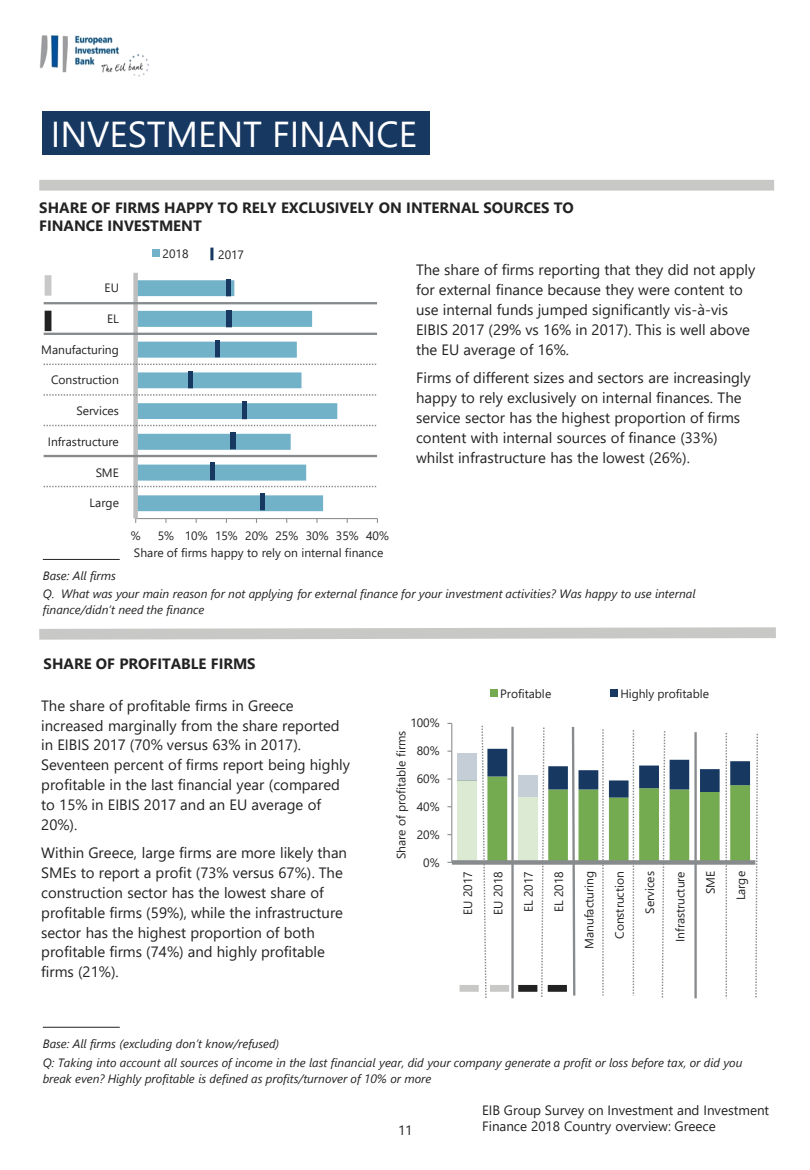
<style>
.page{position:relative;width:810px;height:1170px;background:#fff}
.page>*{position:absolute;margin:0;border:0;box-sizing:border-box;transform-origin:0 0}
.t1{font:36px "Segoe UI";color:#fff}
.t2{font:15px/19.8px "Segoe UI";color:#222223}
.t3{font:700 15px/18px "Segoe UI";color:#222223}
.t4{font:13.5px/15.3px "Segoe UI";color:#222223}
.t5{font:12.15px "Segoe UI";letter-spacing:-.005em;color:#222223}
.t6{font:italic 12px/15.9px "Segoe UI";letter-spacing:-.005em;color:#222223}
.t7{font:12px "Segoe UI";color:#222223}
</style>
<div class="page">
<img style="left:39px;top:35px;width:110px;height:42px">
<div style="left:39px;top:180px;width:735px;height:11px;background:#c8c9c7"></div>
<svg style="left:39px;top:627px;width:737px;height:13px;background:#d1d2d0"></svg>
<hr style="left:43px;top:1027px;width:77px;height:1px;background:#222223">
<div style="left:42px;top:111px;width:387px;height:44px;background:#173861"></div>
<hr style="left:43px;top:559px;width:77px;height:1px;background:#222223">
<div style="left:457px;top:780px;width:20px;height:82px;background:#dcead3"></div>
<div style="left:457px;top:753px;width:20px;height:27px;background:#c5cdd7"></div>
<hr style="left:451px;top:723px;width:1px;height:139px;background:#888b8d">
<div style="left:452px;top:860px;width:303px;height:5px;background:#888b8d"></div>
<div style="left:490px;top:690px;width:7px;height:7px;background:#74aa50"></div>
<div style="left:610px;top:690px;width:7px;height:7px;background:#173861"></div>
<svg style="left:481px;top:725px;width:277px;height:274px"></svg>
<div style="left:548px;top:985px;width:19px;height:7px;background:#222223"></div>
<div style="left:518px;top:985px;width:19px;height:7px;background:#222223"></div>
<div style="left:490px;top:985px;width:19px;height:7px;background:#c8c9c7"></div>
<div style="left:460px;top:985px;width:19px;height:7px;background:#c8c9c7"></div>
<svg style="left:138px;top:280px;width:199px;height:231px"></svg>
<hr style="left:136px;top:518px;width:241px;height:1px;background:#8f8f92">
<div style="left:133px;top:273px;width:5px;height:246px;background:#bfbfbf"></div>
<div style="left:152px;top:250px;width:8px;height:7px;background:#71b2c9"></div>
<img style="left:260px;top:493px;width:5px;height:19px">
<img style="left:210px;top:463px;width:4px;height:19px">
<img style="left:231px;top:432px;width:4px;height:20px">
<img style="left:242px;top:402px;width:4px;height:19px">
<img style="left:188px;top:371px;width:5px;height:20px">
<img style="left:215px;top:341px;width:4px;height:19px">
<img style="left:227px;top:310px;width:4px;height:20px">
<img style="left:226px;top:279px;width:4px;height:20px">
<hr style="left:44px;top:302px;width:333px;height:2px;background:#888b8d">
<hr style="left:44px;top:333px;width:333px;height:2px;background:#888b8d">
<svg style="left:44px;top:364px;width:333px;height:1px"></svg>
<svg style="left:44px;top:394px;width:333px;height:2px"></svg>
<svg style="left:44px;top:425px;width:333px;height:1px"></svg>
<hr style="left:44px;top:455px;width:333px;height:2px;background:#888b8d">
<svg style="left:44px;top:486px;width:333px;height:1px"></svg>
<svg style="left:210px;top:248px;width:3px;height:12px"></svg>
<div style="left:45px;top:311px;width:6px;height:20px;background:#222223"></div>
<div style="left:45px;top:275px;width:6px;height:21px;background:#c8c9c7"></div>
<p class="t1" style="left:51px;top:108px;width:368px">INVESTMENT FINANCE</p>
<p class="t3" style="left:39px;top:197px;width:536px">SHARE OF FIRMS HAPPY TO RELY EXCLUSIVELY ON INTERNAL SOURCES TO<br>FINANCE INVESTMENT</p>
<p class="t7" style="left:105px;top:279px;width:16px">EU</p>
<p class="t7" style="left:107px;top:310px;width:13px">EL</p>
<p class="t7" style="left:41px;top:341px;width:79px">Manufacturing</p>
<p class="t7" style="left:51px;top:371px;width:69px">Construction</p>
<p class="t7" style="left:77px;top:402px;width:44px">Services</p>
<p class="t7" style="left:48px;top:433px;width:72px">Infrastructure</p>
<p class="t7" style="left:96px;top:464px;width:25px">SME</p>
<p class="t7" style="left:90px;top:494px;width:31px">Large</p>
<p class="t7" style="left:163px;top:245px;width:27px">2018</p>
<p class="t7" style="left:218px;top:246px;width:27px">2017</p>
<p class="t7" style="left:131px;top:527px;width:11px">%</p>
<p class="t7" style="left:158px;top:527px;width:18px">5%</p>
<p class="t7" style="left:185px;top:527px;width:24px">10%</p>
<p class="t7" style="left:215px;top:527px;width:24px">15%</p>
<p class="t7" style="left:245px;top:527px;width:24px">20%</p>
<p class="t7" style="left:275px;top:527px;width:24px">25%</p>
<p class="t7" style="left:306px;top:527px;width:24px">30%</p>
<p class="t7" style="left:336px;top:527px;width:24px">35%</p>
<p class="t7" style="left:366px;top:527px;width:24px">40%</p>
<p class="t7" style="left:134px;top:544px;width:251px">Share of firms happy to rely on internal finance</p>
<p class="t2" style="left:416px;top:259px;width:341px">The share of firms reporting that they did not apply for external finance because they were content to use internal funds jumped significantly vis-à-vis EIBIS 2017 (29% vs 16% in 2017). This is well above the EU average of 16%.</p>
<p class="t2" style="left:416px;top:367px;width:336px">Firms of different sizes and sectors are increasingly happy to rely exclusively on internal finances. The service sector has the highest proportion of firms content with internal sources of finance (33%) whilst infrastructure has the lowest (26%).</p>
<p class="t6" style="left:43px;top:567px;width:75px">Base: All firms</p>
<p class="t6" style="left:43px;top:585px;width:654px">Q. What was your main reason for not applying for external finance for your investment activities? Was happy to use internal finance/didn’t need the finance</p>
<p class="t3" style="left:44px;top:654px;width:214px">SHARE OF PROFITABLE FIRMS</p>
<p class="t2" style="left:41px;top:694px;width:310px">The share of profitable firms in Greece increased marginally from the share reported in EIBIS 2017 (70% versus 63% in 2017).<br>Seventeen percent of firms report being highly profitable in the last financial year (compared to 15% in EIBIS 2017 and an EU average of 20%).</p>
<p class="t2" style="left:41px;top:842px;width:307px">Within Greece, large firms are more likely than SMEs to report a profit (73% versus 67%). The construction sector has the lowest share of profitable firms (59%), while the infrastructure sector has the highest proportion of both profitable firms (74%) and highly profitable firms (21%).</p>
<p class="t6" style="left:43px;top:1035px;width:238px">Base: All firms (excluding don’t know/refused)</p>
<p class="t7" style="left:410px;top:715px;width:31px">100%</p>
<p class="t7" style="left:393px;top:859px;width:130px;rotate:-90deg">Share of profitable firms</p>
<p class="t7" style="left:417px;top:742px;width:24px">80%</p>
<p class="t7" style="left:417px;top:770px;width:24px">60%</p>
<p class="t7" style="left:417px;top:798px;width:24px">40%</p>
<p class="t7" style="left:417px;top:826px;width:24px">20%</p>
<p class="t7" style="left:423px;top:854px;width:18px">0%</p>
<p class="t7" style="left:500px;top:685px;width:53px">Profitable</p>
<p class="t7" style="left:620px;top:685px;width:90px">Highly profitable</p>
<p class="t7" style="left:459px;top:915px;width:45px;rotate:-90deg">EU 2017</p>
<p class="t7" style="left:489px;top:915px;width:45px;rotate:-90deg">EU 2018</p>
<p class="t5" style="left:520px;top:912px;width:42px;rotate:-90deg">EL 2017</p>
<p class="t7" style="left:550px;top:912px;width:42px;rotate:-90deg">EL 2018</p>
<p class="t7" style="left:581px;top:949px;width:79px;rotate:-90deg">Manufacturing</p>
<p class="t7" style="left:611px;top:939px;width:69px;rotate:-90deg">Construction</p>
<p class="t7" style="left:641px;top:914px;width:44px;rotate:-90deg">Services</p>
<p class="t7" style="left:672px;top:942px;width:72px;rotate:-90deg">Infrastructure</p>
<p class="t7" style="left:702px;top:894px;width:25px;rotate:-90deg">SME</p>
<p class="t7" style="left:732px;top:900px;width:31px;rotate:-90deg">Large</p>
<p class="t6" style="left:43px;top:1054px;width:701px">Q: Taking into account all sources of income in the last financial year, did your company generate a profit or loss before tax, or did you break even? Highly profitable is defined as profits/turnover of 10% or more</p>
<p class="t4" style="left:398px;top:1122px;width:16px">11</p>
<p class="t4" style="left:482px;top:1102px;width:289px">EIB Group Survey on Investment and Investment<br>Finance 2018 Country overview: Greece</p>
</div>
